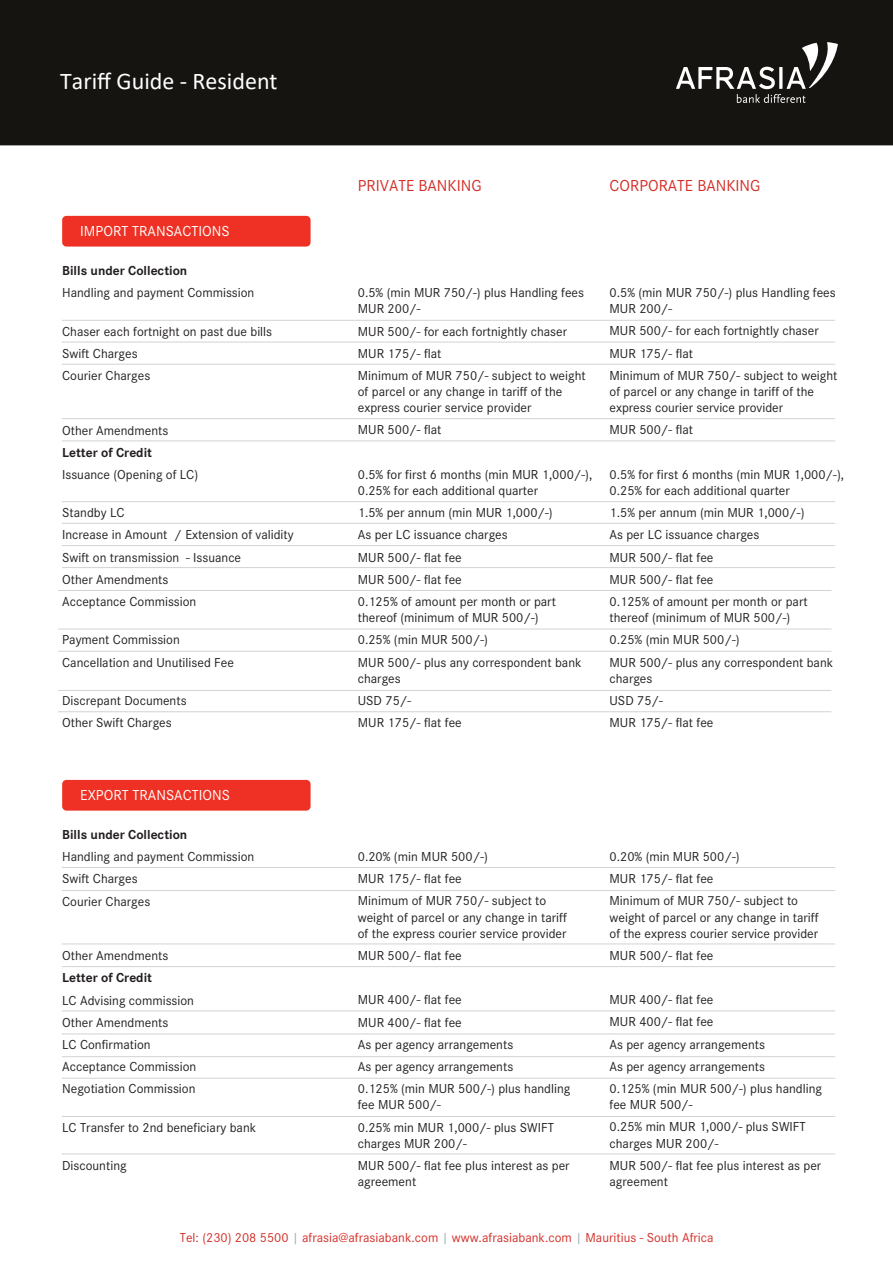
<style>
.page{position:relative;width:893px;height:1263px;background:#fff}
.page>*{position:absolute;margin:0;border:0;box-sizing:border-box;transform-origin:0 0}
.t1{font:24px "Calibri";color:#fff}
.t2{font:16.5px "Corporate S";color:#d42e27}
.t3{font:15px "Corporate S";color:#fff}
.t4{font:13.5px/22.2px "Corporate S";color:#231f20}
.t5{font:13.5px "Corporate S";color:#d42e27}
.t6{font:700 13.5px "Corporate S";color:#231f20}
.s1{color:#a6a8ab}
</style>
<div class="page">
<div style="left:0;top:0;width:893px;height:145px;background:#151410"></div>
<svg style="left:676px;top:42px;width:162px;height:61px;background:#3e3d3a"></svg>
<hr style="left:62px;top:320px;width:773px;height:1px;background:#d1d3d4">
<hr style="left:62px;top:342px;width:773px;height:1px;background:#d1d3d4">
<hr style="left:62px;top:364px;width:773px;height:1px;background:#d1d3d4">
<hr style="left:62px;top:418px;width:773px;height:1px;background:#d1d3d4">
<hr style="left:62px;top:440px;width:773px;height:1px;background:#d1d3d4">
<hr style="left:62px;top:501px;width:773px;height:1px;background:#d1d3d4">
<hr style="left:62px;top:523px;width:773px;height:1px;background:#d1d3d4">
<hr style="left:62px;top:545px;width:773px;height:1px;background:#d1d3d4">
<hr style="left:62px;top:567px;width:773px;height:1px;background:#d1d3d4">
<hr style="left:58px;top:651px;width:773px;height:1px;background:#d1d3d4">
<hr style="left:58px;top:690px;width:773px;height:1px;background:#d1d3d4">
<hr style="left:58px;top:711px;width:773px;height:1px;background:#d1d3d4">
<hr style="left:58px;top:590px;width:773px;height:1px;background:#d1d3d4">
<hr style="left:58px;top:629px;width:773px;height:1px;background:#d1d3d4">
<div style="left:62px;top:216px;width:249px;height:31px;background:#ee3124;border-radius:4px"></div>
<hr style="left:62px;top:867px;width:773px;height:1px;background:#d1d3d4">
<hr style="left:62px;top:890px;width:773px;height:1px;background:#d1d3d4">
<hr style="left:62px;top:943px;width:773px;height:1px;background:#d1d3d4">
<hr style="left:62px;top:966px;width:773px;height:1px;background:#d1d3d4">
<hr style="left:62px;top:1010px;width:773px;height:1px;background:#d1d3d4">
<hr style="left:62px;top:1033px;width:773px;height:1px;background:#d1d3d4">
<hr style="left:62px;top:1056px;width:773px;height:1px;background:#d1d3d4">
<hr style="left:62px;top:1078px;width:773px;height:1px;background:#d1d3d4">
<hr style="left:62px;top:1116px;width:773px;height:1px;background:#d1d3d4">
<hr style="left:62px;top:1153px;width:773px;height:1px;background:#d1d3d4">
<div style="left:62px;top:780px;width:249px;height:31px;background:#ee3124;border-radius:4px"></div>
<h1 class="t1" style="left:60px;top:65px;width:219px">Tariff Guide - Resident</h1>
<p class="t3" style="left:80px;top:222px;width:151px">IMPORT TRANSACTIONS</p>
<p class="t6" style="left:62px;top:263px;width:127px">Bills under Collection</p>
<p class="t4" style="left:62px;top:282px;width:194px">Handling and payment Commission</p>
<p class="t4" style="left:62px;top:320px;width:212px">Chaser each fortnight on past due bills<br>Swift Charges<br>Courier Charges</p>
<p class="t4" style="left:62px;top:419px;width:108px">Other Amendments</p>
<p class="t6" style="left:62px;top:444px;width:91px">Letter of Credit</p>
<p class="t4" style="left:62px;top:463px;width:138px">Issuance (Opening of LC)</p>
<p class="t4" style="left:62px;top:502px;width:233px">Standby LC<br>Increase in Amount / Extension of validity<br>Swift on transmission - Issuance<br>Other Amendments<br>Acceptance Commission</p>
<p class="t4" style="left:62px;top:629px;width:173px">Payment Commission<br>Cancellation and Unutilised Fee</p>
<p class="t4" style="left:62px;top:689px;width:126px">Discrepant Documents<br>Other Swift Charges</p>
<p class="t3" style="left:80px;top:786px;width:151px">EXPORT TRANSACTIONS</p>
<p class="t6" style="left:62px;top:827px;width:127px">Bills under Collection</p>
<p class="t4" style="left:62px;top:846px;width:194px">Handling and payment Commission<br>Swift Charges<br>Courier Charges</p>
<p class="t4" style="left:62px;top:945px;width:108px">Other Amendments</p>
<p class="t6" style="left:62px;top:970px;width:91px">Letter of Credit</p>
<p class="t4" style="left:62px;top:989px;width:136px">LC Advising commission<br>Other Amendments<br>LC Confirmation<br>Acceptance Commission<br>Negotiation Commission</p>
<p class="t4" style="left:62px;top:1116px;width:196px">LC Transfer to 2nd beneficiary bank</p>
<p class="t4" style="left:62px;top:1154px;width:66px">Discounting</p>
<p class="t2" style="left:358px;top:177px;width:125px">PRIVATE BANKING</p>
<p class="t2" style="left:609px;top:177px;width:152px">CORPORATE BANKING</p>
<p class="t4" style="left:358px;top:285px;width:228px;line-height:16.2px">0.5% (min MUR 750/-) plus Handling fees<br>MUR 200/-</p>
<p class="t4" style="left:358px;top:320px;width:229px">MUR 500/- for each fortnightly chaser<br>MUR 175/- flat<br>Minimum of MUR 750/- subject to weight</p>
<p class="t4" style="left:358px;top:384px;width:206px;line-height:16.2px">of parcel or any change in tariff of the express courier service provider</p>
<p class="t4" style="left:358px;top:419px;width:85px">MUR 500/- flat</p>
<p class="t4" style="left:358px;top:466px;width:236px;line-height:16.2px">0.5% for first 6 months (min MUR 1,000/-),<br>0.25% for each additional quarter</p>
<p class="t4" style="left:358px;top:502px;width:200px">1.5% per annum (min MUR 1,000/-)<br>As per LC issuance charges<br>MUR 500/- flat fee<br>MUR 500/- flat fee<br>0.125% of amount per month or part</p>
<p class="t4" style="left:358px;top:607px;width:225px">thereof (minimum of MUR 500/-)<br>0.25% (min MUR 500/-)<br>MUR 500/- plus any correspondent bank</p>
<p class="t4" style="left:358px;top:667px;width:105px">charges<br>USD 75/-<br>MUR 175/- flat fee</p>
<p class="t4" style="left:609px;top:284px;width:228px;line-height:16.2px">0.5% (min MUR 750/-) plus Handling fees<br>MUR 200/-</p>
<p class="t4" style="left:609px;top:320px;width:229px">MUR 500/- for each fortnightly chaser<br>MUR 175/- flat<br>Minimum of MUR 750/- subject to weight</p>
<p class="t4" style="left:609px;top:383px;width:206px;line-height:16.2px">of parcel or any change in tariff of the express courier service provider</p>
<p class="t4" style="left:609px;top:419px;width:85px">MUR 500/- flat</p>
<p class="t4" style="left:609px;top:466px;width:236px;line-height:16.2px">0.5% for first 6 months (min MUR 1,000/-),<br>0.25% for each additional quarter</p>
<p class="t4" style="left:609px;top:502px;width:200px">1.5% per annum (min MUR 1,000/-)<br>As per LC issuance charges<br>MUR 500/- flat fee<br>MUR 500/- flat fee<br>0.125% of amount per month or part</p>
<p class="t4" style="left:609px;top:607px;width:225px">thereof (minimum of MUR 500/-)<br>0.25% (min MUR 500/-)<br>MUR 500/- plus any correspondent bank</p>
<p class="t4" style="left:609px;top:667px;width:105px">charges<br>USD 75/-<br>MUR 175/- flat fee</p>
<p class="t4" style="left:358px;top:845px;width:190px">0.20% (min MUR 500/-)<br>MUR 175/- flat fee<br>Minimum of MUR 750/- subject to</p>
<p class="t4" style="left:358px;top:909px;width:211px;line-height:16.2px">weight of parcel or any change in tariff of the express courier service provider</p>
<p class="t4" style="left:358px;top:944px;width:105px">MUR 500/- flat fee</p>
<p class="t4" style="left:358px;top:989px;width:214px">MUR 400/- flat fee<br>MUR 400/- flat fee<br>As per agency arrangements<br>As per agency arrangements<br>0.125% (min MUR 500/-) plus handling</p>
<p class="t4" style="left:358px;top:1094px;width:198px">fee MUR 500/-<br>0.25% min MUR 1,000/- plus SWIFT</p>
<p class="t4" style="left:358px;top:1132px;width:213px">charges MUR 200/-<br>MUR 500/- flat fee plus interest as per</p>
<p class="t4" style="left:358px;top:1171px;width:60px">agreement</p>
<p class="t4" style="left:609px;top:845px;width:190px">0.20% (min MUR 500/-)<br>MUR 175/- flat fee<br>Minimum of MUR 750/- subject to</p>
<p class="t4" style="left:609px;top:909px;width:211px;line-height:16.2px">weight of parcel or any change in tariff of the express courier service provider</p>
<p class="t4" style="left:609px;top:944px;width:105px">MUR 500/- flat fee</p>
<p class="t4" style="left:609px;top:989px;width:214px">MUR 400/- flat fee<br>MUR 400/- flat fee<br>As per agency arrangements<br>As per agency arrangements<br>0.125% (min MUR 500/-) plus handling</p>
<p class="t4" style="left:609px;top:1094px;width:198px">fee MUR 500/-<br>0.25% min MUR 1,000/- plus SWIFT</p>
<p class="t4" style="left:609px;top:1132px;width:213px">charges MUR 200/-<br>MUR 500/- flat fee plus interest as per</p>
<p class="t4" style="left:609px;top:1170px;width:60px">agreement</p>
<p class="t5" style="left:180px;top:1230px;width:535px">Tel: (230) 208 5500 <span class="s1">|</span> afrasia@afrasiabank.com <span class="s1">|</span> www.afrasiabank.com <span class="s1">|</span> Mauritius - South Africa</p>
</div>
